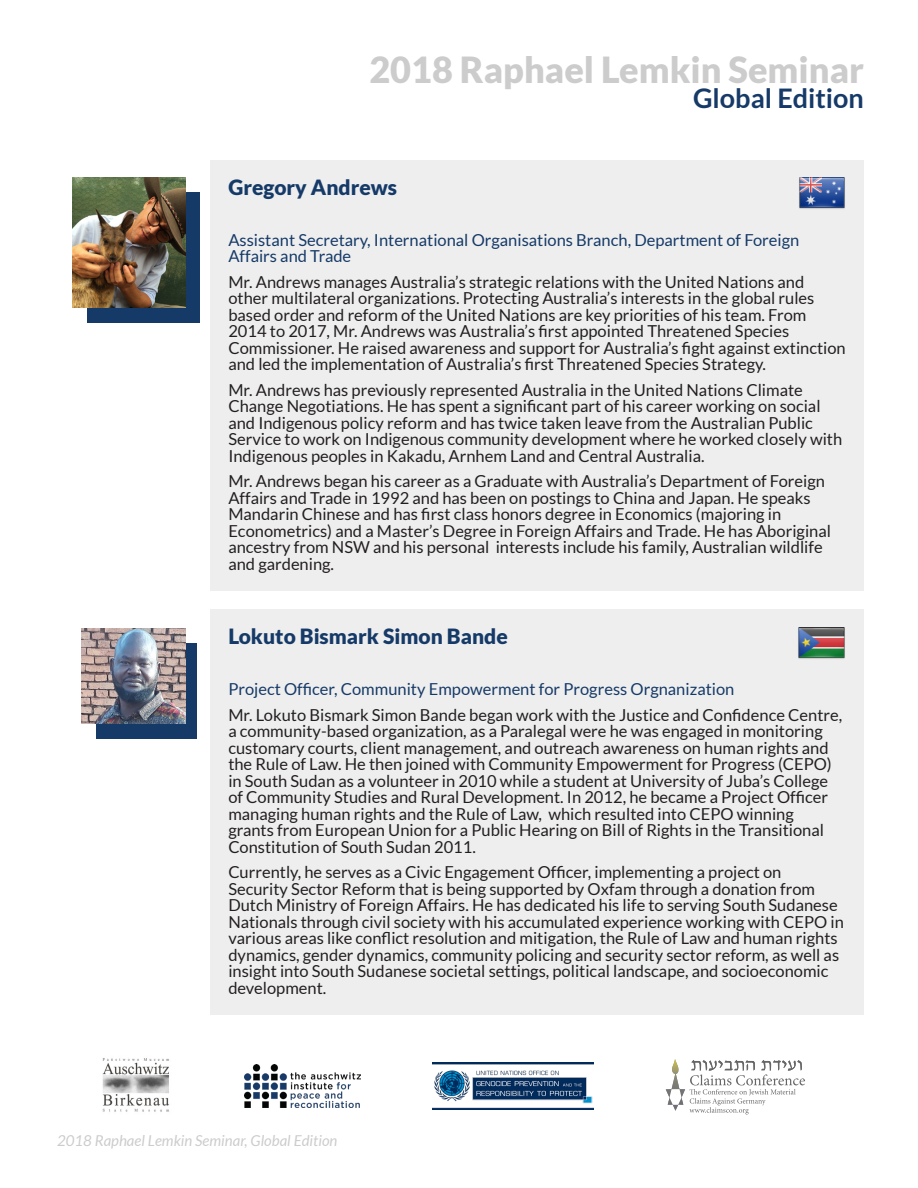
<style>
.page{position:relative;width:918px;height:1188px;background:#fff}
.page>*{position:absolute;margin:0;border:0;box-sizing:border-box;transform-origin:0 0}
.t1{font:900 36px "Lato";color:#ccc}
.t2{font:700 27px "Lato";color:#163a68}
.Participant_Bio{font:900 21px "Lato";color:#163a68}
.Participant_Bio-2{font:16.5px/16.5px "Lato";color:#231f20}
.Participant_Bio-3{font:16.5px/16.5px "Lato";color:#163a68}
.t3{font:italic 15px "Lato";color:#ccc}
</style>
<div class="page">
<svg style="left:666px;top:1059px;width:139px;height:56px"></svg>
<img style="left:102px;top:1058px;width:67px;height:54px">
<img style="left:244px;top:1064px;width:116px;height:43px">
<img style="left:432px;top:1062px;width:162px;height:48px">
<div style="left:87px;top:192px;width:113px;height:131px;background:#163a68"></div>
<img style="left:73px;top:178px;width:112px;height:130px">
<div style="left:210px;top:160px;width:654px;height:57px;background:#eee"></div>
<div style="left:210px;top:214px;width:654px;height:69px;background:#eee"></div>
<div style="left:210px;top:256px;width:654px;height:135px;background:#eee"></div>
<div style="left:210px;top:364px;width:654px;height:119px;background:#eee"></div>
<div style="left:210px;top:456px;width:654px;height:135px;background:#eee"></div>
<img style="left:799px;top:177px;width:46px;height:32px">
<div style="left:96px;top:643px;width:101px;height:95px;background:#163a68"></div>
<div style="left:210px;top:609px;width:654px;height:57px;background:#eee"></div>
<div style="left:210px;top:664px;width:654px;height:52px;background:#eee"></div>
<div style="left:210px;top:689px;width:654px;height:185px;background:#eee"></div>
<div style="left:210px;top:847px;width:654px;height:168px;background:#eee"></div>
<img style="left:81px;top:628px;width:104px;height:95px">
<img style="left:798px;top:627px;width:47px;height:32px">
<h1 class="t1" style="left:369px;top:49px;width:496px">2018 Raphael Lemkin Seminar</h1>
<h2 class="t2" style="left:693px;top:83px;width:172px">Global Edition</h2>
<p class="Participant_Bio" style="left:228px;top:175px;width:170px">Gregory Andrews</p>
<p class="Participant_Bio-3" style="left:228px;top:231px;width:573px">Assistant Secretary, International Organisations Branch, Department of Foreign<br>Affairs and Trade</p>
<p class="Participant_Bio-2" style="left:228px;top:273px;width:619px">Mr. Andrews manages Australia’s strategic relations with the United Nations and other multilateral organizations. Protecting Australia’s interests in the global rules based order and reform of the United Nations are key priorities of his team. From 2014 to 2017, Mr. Andrews was Australia’s first appointed Threatened Species Commissioner. He raised awareness and support for Australia’s fight against extinction and led the implementation of Australia’s first Threatened Species Strategy.</p>
<p class="Participant_Bio-2" style="left:228px;top:381px;width:615px">Mr. Andrews has previously represented Australia in the United Nations Climate Change Negotiations. He has spent a significant part of his career working on social and Indigenous policy reform and has twice taken leave from the Australian Public Service to work on Indigenous community development where he worked closely with Indigenous peoples in Kakadu, Arnhem Land and Central Australia.</p>
<p class="Participant_Bio-2" style="left:228px;top:473px;width:604px">Mr. Andrews began his career as a Graduate with Australia’s Department of Foreign Affairs and Trade in 1992 and has been on postings to China and Japan. He speaks Mandarin Chinese and has first class honors degree in Economics (majoring in Econometrics) and a Master’s Degree in Foreign Affairs and Trade. He has Aboriginal ancestry from NSW and his personal interests include his family, Australian wildlife and gardening.</p>
<p class="Participant_Bio" style="left:228px;top:624px;width:281px">Lokuto Bismark Simon Bande</p>
<p class="Participant_Bio-3" style="left:228px;top:681px;width:508px">Project Officer, Community Empowerment for Progress Orgnanization</p>
<p class="Participant_Bio-2" style="left:228px;top:706px;width:615px">Mr. Lokuto Bismark Simon Bande began work with the Justice and Confidence Centre, a community-based organization, as a Paralegal were he was engaged in monitoring customary courts, client management, and outreach awareness on human rights and the Rule of Law. He then joined with Community Empowerment for Progress (CEPO) in South Sudan as a volunteer in 2010 while a student at University of Juba’s College of Community Studies and Rural Development. In 2012, he became a Project Officer managing human rights and the Rule of Law, which resulted into CEPO winning grants from European Union for a Public Hearing on Bill of Rights in the Transitional Constitution of South Sudan 2011.</p>
<p class="Participant_Bio-2" style="left:228px;top:864px;width:617px">Currently, he serves as a Civic Engagement Officer, implementing a project on Security Sector Reform that is being supported by Oxfam through a donation from Dutch Ministry of Foreign Affairs. He has dedicated his life to serving South Sudanese Nationals through civil society with his accumulated experience working with CEPO in various areas like conflict resolution and mitigation, the Rule of Law and human rights dynamics, gender dynamics, community policing and security sector reform, as well as insight into South Sudanese societal settings, political landscape, and socioeconomic development.</p>
<p class="t3" style="left:57px;top:1132px;width:282px">2018 Raphael Lemkin Seminar, Global Edition</p>
</div>
